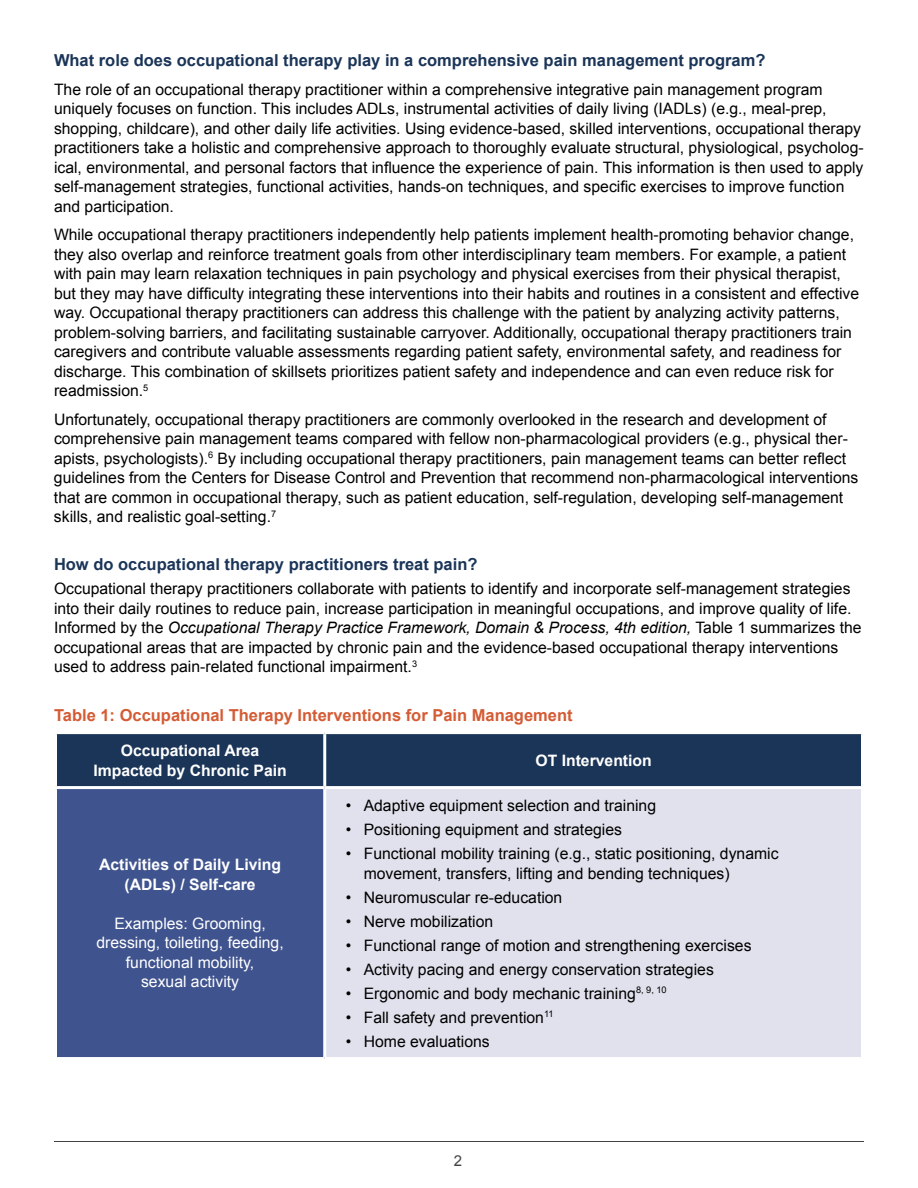
<style>
.page{position:relative;width:918px;height:1188px;background:#fff}
.page>*{position:absolute;margin:0;border:0;box-sizing:border-box;transform-origin:0 0}
.t1{font:700 16.5px "Arial";color:#1b3558}
.t2{font:700 16.5px "Arial";color:#d45c35}
.t3{font:15.75px/19.5px "Arial";color:#000}
.t4{font:700 15.75px/19.5px "Arial";color:#fff;text-align:center}
.t5{font:15.75px/19.5px "Arial";color:#fff;text-align:center}
.t6{font:15px "Arial";color:#3f4444}
.s1{font-style:italic}
</style>
<div class="page">
<hr style="left:54px;top:1141px;width:810px;height:1px;background:#3f4444">
<div style="left:57px;top:734px;width:804px;height:52px;background:#1b3558"></div>
<div style="left:56px;top:788px;width:269px;height:271px;background:#3f538e"></div>
<div style="left:325px;top:788px;width:537px;height:271px;background:#e0e1ec"></div>
<hr style="left:323px;top:734px;width:3px;height:52px;background:#fff">
<hr style="left:54px;top:786px;width:271px;height:3px;background:#fff">
<hr style="left:54px;top:789px;width:3px;height:268px;background:#fff">
<hr style="left:325px;top:786px;width:539px;height:3px;background:#fff">
<hr style="left:323px;top:789px;width:3px;height:268px;background:#fff">
<hr style="left:861px;top:789px;width:3px;height:268px;background:#fff">
<hr style="left:54px;top:1057px;width:271px;height:3px;background:#fff">
<hr style="left:325px;top:1057px;width:539px;height:3px;background:#fff">
<p class="t1" style="left:54px;top:49px;width:713px">What role does occupational therapy play in a comprehensive pain management program?</p>
<p class="t3" style="left:54px;top:79px;width:811px">The role of an occupational therapy practitioner within a comprehensive integrative pain management program uniquely focuses on function. This includes ADLs, instrumental activities of daily living (IADLs) (e.g., meal-prep, shopping, childcare), and other daily life activities. Using evidence-based, skilled interventions, occupational therapy practitioners take a holistic and comprehensive approach to thoroughly evaluate structural, physiological, psycholog&shy;ical, environmental, and personal factors that influence the experience of pain. This information is then used to apply self-management strategies, functional activities, hands-on techniques, and specific exercises to improve function and participation.</p>
<p class="t3" style="left:54px;top:225px;width:807px">While occupational therapy practitioners independently help patients implement health-promoting behavior change, they also overlap and reinforce treatment goals from other interdisciplinary team members. For example, a patient with pain may learn relaxation techniques in pain psychology and physical exercises from their physical therapist, but they may have difficulty integrating these interventions into their habits and routines in a consistent and effective way. Occupational therapy practitioners can address this challenge with the patient by analyzing activity patterns, problem-solving barriers, and facilitating sustainable carryover. Additionally, occupational therapy practitioners train caregivers and contribute valuable assessments regarding patient safety, environmental safety, and readiness for discharge. This combination of skillsets prioritizes patient safety and independence and can even reduce risk for readmission.<sup>5</sup></p>
<p class="t3" style="left:54px;top:409px;width:806px">Unfortunately, occupational therapy practitioners are commonly overlooked in the research and development of comprehensive pain management teams compared with fellow non-pharmacological providers (e.g., physical ther&shy;apists, psychologists).<sup>6</sup> By including occupational therapy practitioners, pain management teams can better reflect guidelines from the Centers for Disease Control and Prevention that recommend non-pharmacological interventions that are common in occupational therapy, such as patient education, self-regulation, developing self-management skills, and realistic goal-setting.<sup>7</sup></p>
<p class="t1" style="left:54px;top:554px;width:425px">How do occupational therapy practitioners treat pain?</p>
<p class="t3" style="left:54px;top:579px;width:809px">Occupational therapy practitioners collaborate with patients to identify and incorporate self-management strategies into their daily routines to reduce pain, increase participation in meaningful occupations, and improve quality of life.<br>Informed by the <span class="s1">Occupational Therapy Practice Framework, Domain &amp; Process, 4th edition,</span> Table 1 summarizes the occupational areas that are impacted by chronic pain and the evidence-based occupational therapy interventions used to address pain-related functional impairment.<sup>3</sup></p>
<p class="t2" style="left:54px;top:704px;width:520px">Table 1: Occupational Therapy Interventions for Pain Management</p>
<p class="t4" style="left:93px;top:741px;width:195px">Occupational Area<br>Impacted by Chronic Pain</p>
<p class="t4" style="left:535px;top:751px;width:118px">OT Intervention</p>
<p class="t4" style="left:99px;top:856px;width:184px">Activities of Daily Living (ADLs) / Self-care</p>
<p class="t5" style="left:96px;top:914px;width:189px">Examples: Grooming, dressing, toileting, feeding, functional mobility,<br>sexual activity</p>
<p class="t3" style="left:346px;top:796px;width:312px">• Adaptive equipment selection and training</p>
<p class="t3" style="left:346px;top:820px;width:278px">• Positioning equipment and strategies</p>
<p class="t3" style="left:364px;top:844px;width:416px;text-indent:-18px">• Functional mobility training (e.g., static positioning, dynamic movement, transfers, lifting and bending techniques)</p>
<p class="t3" style="left:346px;top:887px;width:218px">• Neuromuscular re-education</p>
<p class="t3" style="left:346px;top:911px;width:149px">• Nerve mobilization</p>
<p class="t3" style="left:346px;top:935px;width:407px">• Functional range of motion and strengthening exercises</p>
<p class="t3" style="left:346px;top:959px;width:370px">• Activity pacing and energy conservation strategies</p>
<p class="t3" style="left:346px;top:983px;width:322px">• Ergonomic and body mechanic training<sup>8,</sup> <sup>9,</sup> <sup>10</sup></p>
<p class="t3" style="left:346px;top:1007px;width:209px">• Fall safety and prevention<sup>11</sup></p>
<p class="t3" style="left:346px;top:1031px;width:146px">• Home evaluations</p>
<p class="t6" style="left:454px;top:1151px;width:10px">2</p>
</div>
